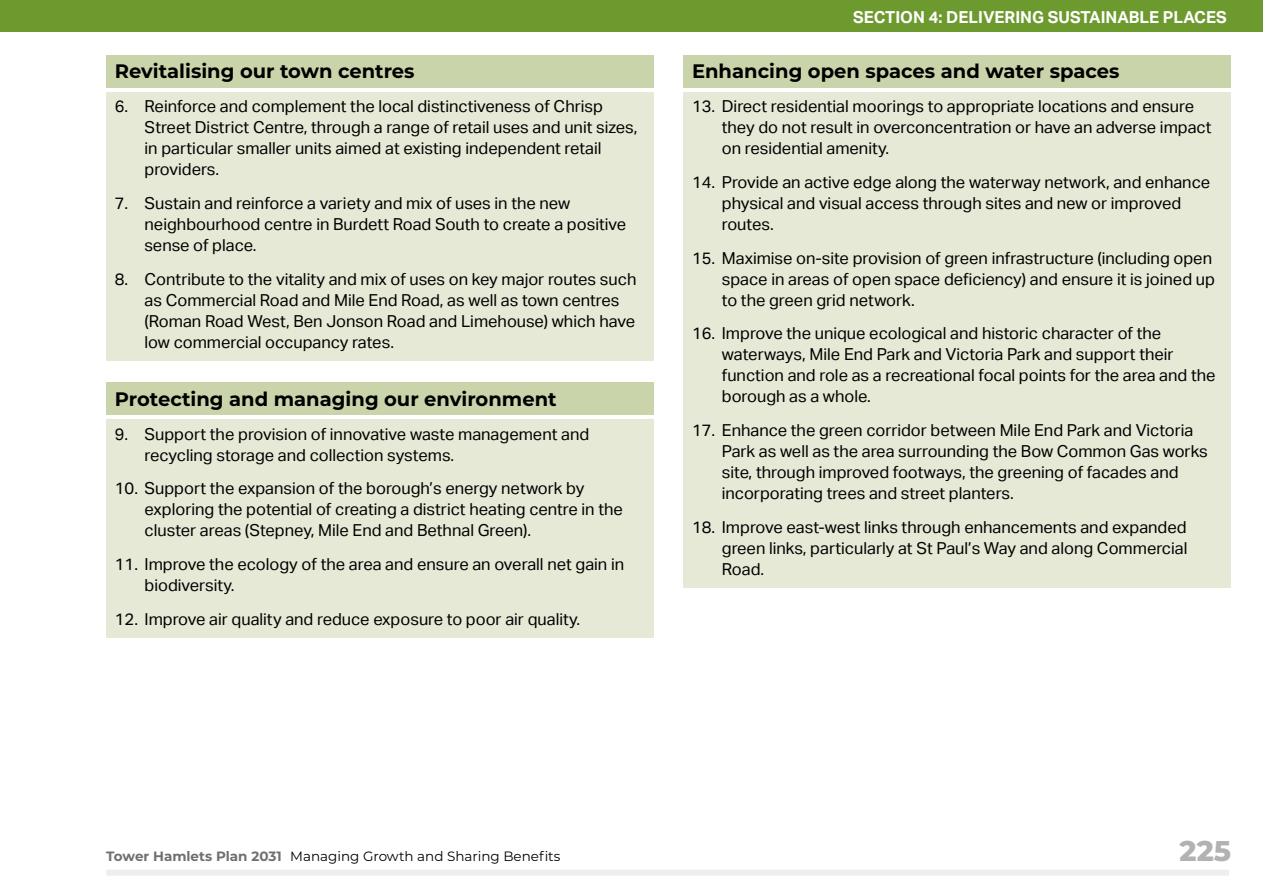
<style>
.page{position:relative;width:1263px;height:893px;background:#fff}
.page>*{position:absolute;margin:0;border:0;box-sizing:border-box;transform-origin:0 0}
.t1{font:800 28.5px "Montserrat";color:#b3b2b2}
.Shaded_2_header{font:700 19.5px "Montserrat";color:#000}
.t2{font:16.5px/21px "Aktiv Grotesk";color:#000}
.t3{font:700 16.5px "Aktiv Grotesk";color:#fff}
.t4{font:13.5px "Montserrat";color:#000}
.s1{font-weight:700;color:#706f6f}
</style>
<div class="page">
<div style="left:106px;top:870px;width:1123px;height:6px;background:#f0edee"></div>
<div style="left:0;top:0;width:1263px;height:32px;background:#6d9a2e"></div>
<div style="left:106px;top:55px;width:548px;height:33px;background:#cad4aa"></div>
<div style="left:106px;top:92px;width:548px;height:96px;background:#e5e9d5"></div>
<div style="left:106px;top:189px;width:548px;height:75px;background:#e5e9d5"></div>
<div style="left:106px;top:264px;width:548px;height:97px;background:#e5e9d5"></div>
<div style="left:106px;top:383px;width:548px;height:32px;background:#cad4aa"></div>
<div style="left:106px;top:419px;width:548px;height:55px;background:#e5e9d5"></div>
<div style="left:106px;top:474px;width:548px;height:76px;background:#e5e9d5"></div>
<div style="left:106px;top:550px;width:548px;height:54px;background:#e5e9d5"></div>
<div style="left:106px;top:605px;width:548px;height:33px;background:#e5e9d5"></div>
<div style="left:684px;top:55px;width:547px;height:33px;background:#cad4aa"></div>
<div style="left:684px;top:92px;width:547px;height:75px;background:#e5e9d5"></div>
<div style="left:684px;top:168px;width:547px;height:75px;background:#e5e9d5"></div>
<div style="left:684px;top:243px;width:547px;height:76px;background:#e5e9d5"></div>
<div style="left:684px;top:319px;width:547px;height:97px;background:#e5e9d5"></div>
<div style="left:684px;top:416px;width:547px;height:96px;background:#e5e9d5"></div>
<div style="left:684px;top:513px;width:547px;height:75px;background:#e5e9d5"></div>
<h3 class="Shaded_2_header" style="left:115px;top:57px;width:301px">Revitalising our town centres</h3>
<p class="t2" style="left:145px;top:96px;width:494px;text-indent:-30px">6. Reinforce and complement the local distinctiveness of Chrisp Street District Centre, through a range of retail uses and unit sizes, in particular smaller units aimed at existing independent retail providers.</p>
<p class="t2" style="left:145px;top:193px;width:483px;text-indent:-30px">7. Sustain and reinforce a variety and mix of uses in the new neighbourhood centre in Burdett Road South to create a positive sense of place.</p>
<p class="t2" style="left:145px;top:268px;width:493px;text-indent:-30px">8. Contribute to the vitality and mix of uses on key major routes such as Commercial Road and Mile End Road, as well as town centres (Roman Road West, Ben Jonson Road and Limehouse) which have low commercial occupancy rates.</p>
<h3 class="Shaded_2_header" style="left:115px;top:385px;width:443px">Protecting and managing our environment</h3>
<p class="t2" style="left:145px;top:423px;width:446px;text-indent:-30px">9. Support the provision of innovative waste management and recycling storage and collection systems.</p>
<p class="t2" style="left:145px;top:478px;width:480px;text-indent:-30px">10. Support the expansion of the borough’s energy network by exploring the potential of creating a district heating centre in the cluster areas (Stepney, Mile End and Bethnal Green).</p>
<p class="t2" style="left:145px;top:554px;width:481px;text-indent:-30px">11. Improve the ecology of the area and ensure an overall net gain in biodiversity.</p>
<p class="t2" style="left:115px;top:609px;width:467px">12. Improve air quality and reduce exposure to poor air quality.</p>
<p class="t3" style="left:853px;top:8px;width:375px">SECTION 4: DELIVERING SUSTAINABLE PLACES</p>
<h3 class="Shaded_2_header" style="left:692px;top:57px;width:429px">Enhancing open spaces and water spaces</h3>
<p class="t2" style="left:722px;top:96px;width:491px;text-indent:-30px">13. Direct residential moorings to appropriate locations and ensure they do not result in overconcentration or have an adverse impact on residential amenity.</p>
<p class="t2" style="left:722px;top:172px;width:490px;text-indent:-30px">14. Provide an active edge along the waterway network, and enhance physical and visual access through sites and new or improved routes.</p>
<p class="t2" style="left:722px;top:247px;width:495px;text-indent:-30px">15. Maximise on-site provision of green infrastructure (including open space in areas of open space deficiency) and ensure it is joined up to the green grid network.</p>
<p class="t2" style="left:722px;top:323px;width:495px;text-indent:-30px">16. Improve the unique ecological and historic character of the waterways, Mile End Park and Victoria Park and support their function and role as a recreational focal points for the area and the borough as a whole.</p>
<p class="t2" style="left:722px;top:420px;width:487px;text-indent:-30px">17. Enhance the green corridor between Mile End Park and Victoria Park as well as the area surrounding the Bow Common Gas works site, through improved footways, the greening of facades and incorporating trees and street planters.</p>
<p class="t2" style="left:722px;top:517px;width:467px;text-align:justify;text-indent:-30px">18. Improve east-west links through enhancements and expanded green links, particularly at St Paul’s Way and along Commercial Road.</p>
<p class="t4" style="left:106px;top:847px;width:456px"><span class="s1">Tower Hamlets Plan 2031</span> Managing Growth and Sharing Benefits</p>
<h1 class="t1" style="left:1180px;top:830px;width:53px">225</h1>
</div>
